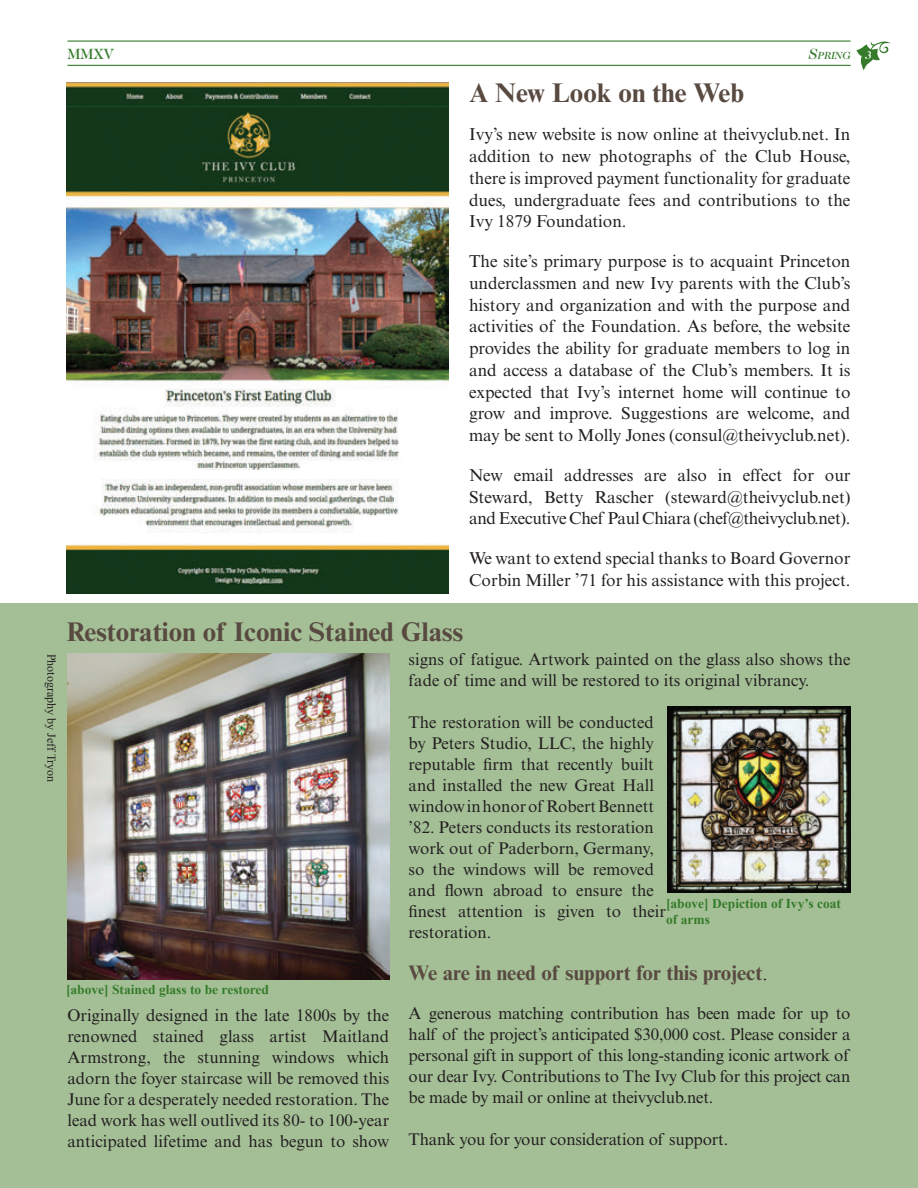
<style>
.page{position:relative;width:918px;height:1188px;background:#fff}
.page>*{position:absolute;margin:0;border:0;box-sizing:border-box;transform-origin:0 0}
.t1{font:700 27px "Times New Roman MT Std";color:#594a41}
.t2{font:700 21px "Times New Roman MT Std";color:#594a41}
.t3{font:17.25px/21.8px "Times New Roman MT Std";color:#231f20;text-align:justify}
.t4{font:16.8px/21px "Times New Roman MT Std";color:#231f20;text-align:justify}
.t5{font:500 15px "Caslon 224 Std";color:#357b2b}
.t6{font:700 13.5px/16.2px "Times New Roman";color:#357b2b}
.t7{font:12px "Times New Roman";color:#231f20}
.t8{font:italic 500 11.25px "Caslon 224 Std";color:#fff}
.t9{font:italic 500 10.5px "Caslon 224 Std";color:#357b2b}
.s1{font-size:15px}
.s2{font-size:18px}
.s3{font-family:"Times New Roman";font-weight:400;color:#231f20}
</style>
<div class="page">
<div style="left:0;top:603px;width:918px;height:585px;background:#a4bf96"></div>
<hr style="left:68px;top:65px;width:782px;height:1px;background:#357b2b">
<hr style="left:68px;top:40px;width:782px;height:2px;background:#357b2b">
<svg style="left:857px;top:41px;width:34px;height:29px"></svg>
<img style="left:66px;top:83px;width:383px;height:511px">
<img style="left:68px;top:653px;width:321px;height:326px">
<img style="left:667px;top:706px;width:183px;height:187px">
<p class="t5" style="left:68px;top:45px;width:48px">MMXV</p>
<p class="t9" style="left:808px;top:49px;width:44px"><span class="s1">S</span>pring</p>
<p class="t8" style="left:865px;top:48px;width:8px">3</p>
<h1 class="t1" style="left:469px;top:76px;width:276px">A New Look on the Web</h1>
<p class="t3" style="left:469px;top:124px;width:383px">Ivy’s new website is now online at theivyclub.net. In addition to new photographs of the Club House, there is improved payment functionality for graduate dues, undergraduate fees and contributions to the Ivy 1879 Foundation.</p>
<p class="t3" style="left:469px;top:251px;width:383px">The site’s primary purpose is to acquaint Princeton underclassmen and new Ivy parents with the Club’s history and organization and with the purpose and activities of the Foundation. As before, the website provides the ability for graduate members to log in and access a database of the Club’s members. It is expected that Ivy’s internet home will continue to grow and improve. Suggestions are welcome, and may be sent to Molly Jones (consul@theivyclub.net).</p>
<p class="t3" style="left:469px;top:464px;width:383px">New email addresses are also in effect for our Steward, Betty Rascher (steward@theivyclub.net) and Executive Chef Paul Chiara (chef@theivyclub.net).</p>
<p class="t3" style="left:469px;top:548px;width:383px">We want to extend special thanks to Board Governor<br>Corbin Miller <span class="s2">’</span>71 for his assistance with this project.</p>
<p class="t7" style="left:60px;top:654px;width:130px;rotate:90deg">Photography by Jeff Tryon</p>
<h1 class="t1" style="left:66px;top:615px;width:398px">Restoration of Iconic Stained Glass</h1>
<p class="t6" style="left:66px;top:981px;width:205px">[above] Stained glass to be restored</p>
<p class="t4" style="left:68px;top:1005px;width:323px">Originally designed in the late 1800s by the renowned stained glass artist Maitland Armstrong, the stunning windows which adorn the foyer staircase will be removed this June for a desperately needed restoration. The lead work has well outlived its 80- to 100-year anticipated lifetime and has begun to show</p>
<p class="t4" style="left:409px;top:649px;width:443px">signs of fatigue. Artwork painted on the glass also shows the fade of time and will be restored to its original vibrancy.</p>
<p class="t4" style="left:409px;top:712px;width:259px;text-align:left">The restoration will be conducted by Peters Studio, LLC, the highly reputable firm that recently built and installed the new Great Hall window in honor of Robert Bennett ’82. Peters conducts its restoration work out of Paderborn, Germany, so the windows will be removed and flown abroad to ensure the finest attention is given to their restoration.</p>
<p class="t2" style="left:409px;top:960px;width:361px">We are in need of support for this project<span class="s3">.</span></p>
<p class="t4" style="left:409px;top:1003px;width:443px">A generous matching contribution has been made for up to half of the project’s anticipated $30,000 cost. Please consider a personal gift in support of this long-standing iconic artwork of our dear Ivy. Contributions to The Ivy Club for this project can be made by mail or online at theivyclub.net.</p>
<p class="t4" style="left:409px;top:1129px;width:321px">Thank you for your consideration of support.</p>
<p class="t6" style="left:666px;top:895px;width:176px">[above] Depiction of Ivy’s coat of arms</p>
</div>
